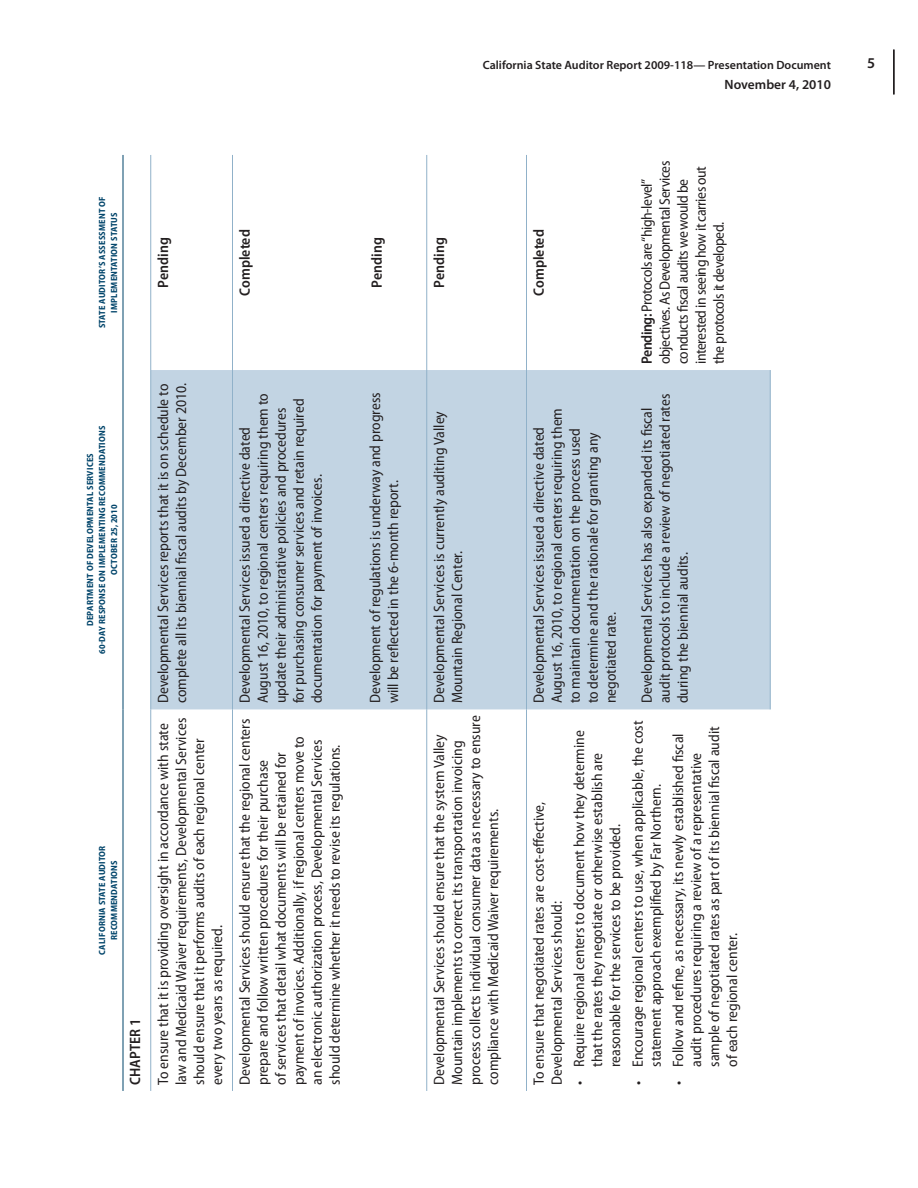
<style>
.page{position:relative;width:918px;height:1188px;background:#fff}
.page>*{position:absolute;margin:0;border:0;box-sizing:border-box;transform-origin:0 0}
.NewTableText{font:semi-condensed 15px/18px "Myriad Pro";color:#231f20}
.NewTableText-2{font:semi-condensed 15px/18px "Myriad Pro";letter-spacing:-.03em;color:#231f20}
.NewTableText-3{font:600 semi-condensed 15px "Myriad Pro";color:#231f20}
.t1{font:600 15px "Myriad Pro";color:#231f20}
.t2{font:600 13.5px "Myriad Pro";color:#231f20}
.t3{font:600 12px "Myriad Pro";color:#231f20}
.table_heads{font:700 semi-condensed 9px "Myriad Pro";letter-spacing:.02em;color:#00446a}
.s1{font-weight:600}
</style>
<div class="page">
<hr style="left:894px;top:50px;width:1px;height:44px;background:#231f20">
<hr style="left:893px;top:50px;width:1px;height:44px;background:#231f20">
<div style="left:151px;top:370px;width:619px;height:339px;background:#c2d4e3"></div>
<hr style="left:232px;top:709px;width:1px;height:382px;background:#90b1c9">
<hr style="left:232px;top:370px;width:1px;height:339px;background:#90b1c9">
<hr style="left:232px;top:155px;width:1px;height:215px;background:#90b1c9">
<hr style="left:426px;top:709px;width:1px;height:382px;background:#90b1c9">
<hr style="left:426px;top:370px;width:1px;height:339px;background:#90b1c9">
<hr style="left:426px;top:155px;width:1px;height:215px;background:#90b1c9">
<hr style="left:770px;top:370px;width:1px;height:339px;background:#90b1c9">
<hr style="left:526px;top:709px;width:1px;height:382px;background:#90b1c9">
<hr style="left:526px;top:370px;width:1px;height:339px;background:#90b1c9">
<hr style="left:526px;top:155px;width:1px;height:215px;background:#90b1c9">
<hr style="left:123px;top:709px;width:1px;height:382px;background:#00446a">
<hr style="left:123px;top:370px;width:1px;height:339px;background:#00446a">
<hr style="left:123px;top:155px;width:1px;height:215px;background:#00446a">
<hr style="left:150px;top:709px;width:1px;height:382px;background:#90b1c9">
<hr style="left:150px;top:370px;width:1px;height:339px;background:#90b1c9">
<hr style="left:150px;top:155px;width:1px;height:215px;background:#90b1c9">
<p class="table_heads" style="left:97px;top:328px;width:133px;rotate:-90deg">STATE AUDITOR’S ASSESSMENT OF</p>
<p class="table_heads" style="left:109px;top:313px;width:102px;rotate:-90deg">IMPLEMENTATION STATUS</p>
<p class="NewTableText-3" style="left:155px;top:288px;width:52px;rotate:-90deg">Pending</p>
<p class="NewTableText-3" style="left:236px;top:296px;width:68px;rotate:-90deg">Completed</p>
<p class="NewTableText-3" style="left:368px;top:288px;width:52px;rotate:-90deg">Pending</p>
<p class="table_heads" style="left:97px;top:654px;width:230px;rotate:-90deg">60-DAY RESPONSE ON IMPLEMENTING RECOMMENDATIONS</p>
<p class="table_heads" style="left:85px;top:626px;width:174px;rotate:-90deg">DEPARTMENT OF DEVELOPMENTAL SERVICES</p>
<p class="table_heads" style="left:109px;top:575px;width:72px;rotate:-90deg">OCTOBER 25, 2010</p>
<p class="table_heads" style="left:97px;top:955px;width:111px;rotate:-90deg">CALIFORNIA STATE AUDITOR</p>
<p class="table_heads" style="left:109px;top:940px;width:81px;rotate:-90deg">RECOMMENDATIONS</p>
<p class="NewTableText-3" style="left:127px;top:1085px;width:68px;rotate:-90deg">CHAPTER 1</p>
<p class="NewTableText" style="left:154px;top:703px;width:322px;rotate:-90deg">Developmental Services reports that it is on schedule to complete all its biennial fiscal audits by December 2010.</p>
<p class="NewTableText" style="left:154px;top:1085px;width:368px;rotate:-90deg">To ensure that it is providing oversight in accordance with state law and Medicaid Waiver requirements, Developmental Services should ensure that it performs audits of each regional center every two years as required.</p>
<p class="NewTableText" style="left:236px;top:703px;width:312px;rotate:-90deg">Developmental Services issued a directive dated August 16, 2010, to regional centers requiring them to update their administrative policies and procedures for purchasing consumer services and retain required documentation for payment of invoices.</p>
<p class="NewTableText" style="left:367px;top:703px;width:313px;rotate:-90deg">Development of regulations is underway and progress will be reflected in the 6-month report.</p>
<p class="NewTableText" style="left:236px;top:1085px;width:368px;rotate:-90deg">Developmental Services should ensure that the regional centers prepare and follow written procedures for their purchase<br>of services that detail what documents will be retained for payment of invoices. Additionally, if regional centers move to an electronic authorization process, Developmental Services should determine whether it needs to revise its regulations.</p>
<p class="t3" style="left:483px;top:57px;width:350px">California State Auditor Report 2009-118— Presentation Document</p>
<p class="t1" style="left:867px;top:53px;width:10px">5</p>
<p class="t2" style="left:725px;top:75px;width:108px">November 4, 2010</p>
<p class="NewTableText-3" style="left:431px;top:288px;width:52px;rotate:-90deg">Pending</p>
<p class="NewTableText" style="left:430px;top:703px;width:294px;rotate:-90deg">Developmental Services is currently auditing Valley<br>Mountain Regional Center.</p>
<p class="NewTableText-3" style="left:530px;top:296px;width:68px;rotate:-90deg">Completed</p>
<p class="NewTableText" style="left:530px;top:703px;width:297px;rotate:-90deg">Developmental Services issued a directive dated August 16, 2010, to regional centers requiring them to maintain documentation on the process used<br>to determine and the rationale for granting any negotiated rate.</p>
<p class="NewTableText-2" style="left:638px;top:364px;width:205px;rotate:-90deg"><span class="s1">Pending:</span> Protocols are “high-level” objectives. As Developmental Services conducts fiscal audits we would be interested in seeing how it carries out the protocols it developed.</p>
<p class="NewTableText" style="left:638px;top:703px;width:311px;rotate:-90deg">Developmental Services has also expanded its fiscal audit protocols to include a review of negotiated rates during the biennial audits.</p>
<p class="NewTableText" style="left:430px;top:1085px;width:371px;rotate:-90deg">Developmental Services should ensure that the system Valley Mountain implements to correct its transportation invoicing process collects individual consumer data as necessary to ensure compliance with Medicaid Waiver requirements.</p>
<p class="NewTableText" style="left:530px;top:1085px;width:284px;rotate:-90deg">To ensure that negotiated rates are cost-effective,<br>Developmental Services should:</p>
<p class="NewTableText" style="left:571px;top:1067px;width:338px;text-indent:-18px;rotate:-90deg">• Require regional centers to document how they determine that the rates they negotiate or otherwise establish are reasonable for the services to be provided.</p>
<p class="NewTableText" style="left:629px;top:1067px;width:348px;text-indent:-18px;rotate:-90deg">• Encourage regional centers to use, when applicable, the cost statement approach exemplified by Far Northern.</p>
<p class="NewTableText" style="left:670px;top:1067px;width:342px;text-indent:-18px;rotate:-90deg">• Follow and refine, as necessary, its newly established fiscal audit procedures requiring a review of a representative sample of negotiated rates as part of its biennial fiscal audit of each regional center.</p>
</div>
